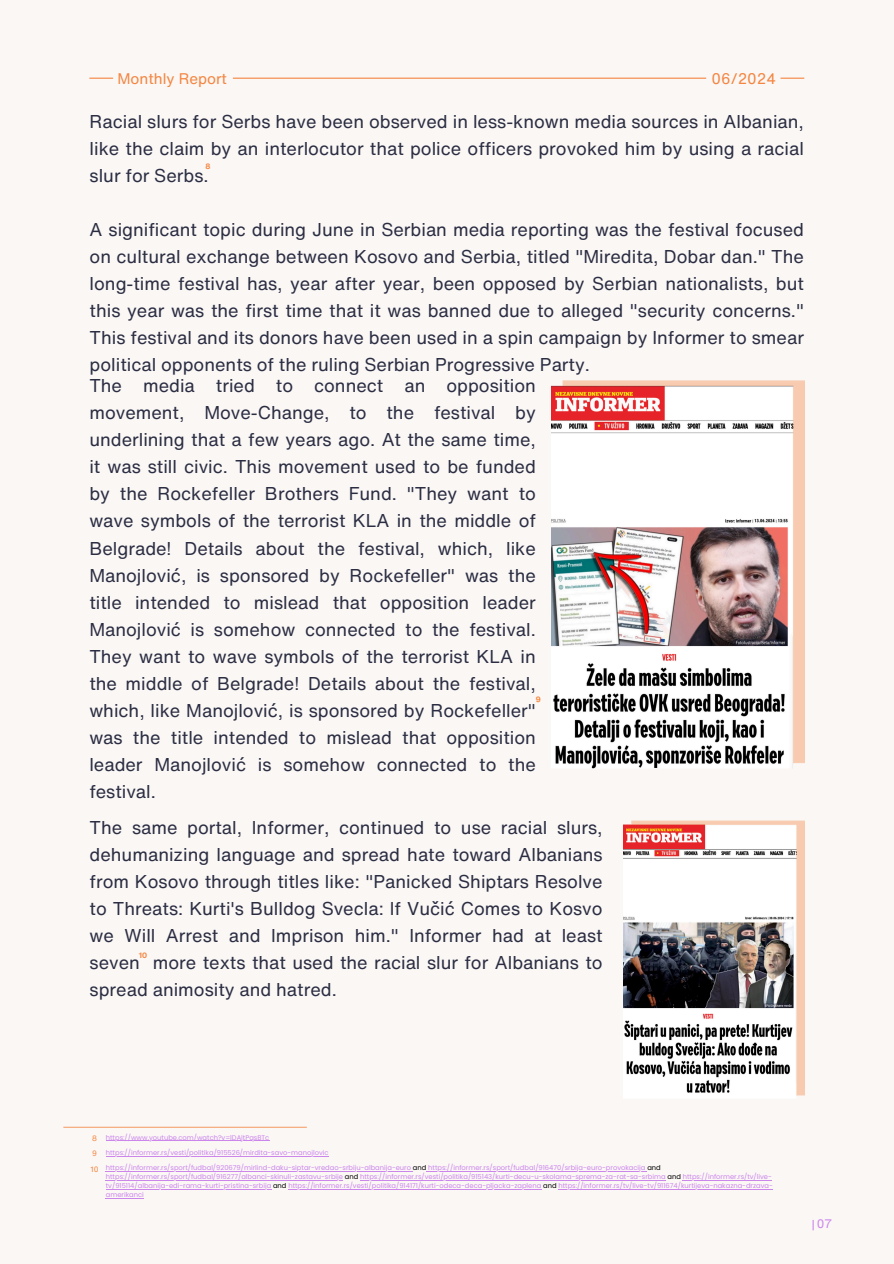
<style>
.page{position:relative;width:894px;height:1264px;background:#fff}
.page>*{position:absolute;margin:0;border:0;box-sizing:border-box;transform-origin:0 0}
.t1{font:18px/27px "Helvetica Now Text";color:#2b2d42;text-align:justify}
.t2{font:15px "Helvetica Now Text";color:#f5853f}
.t3{font:12px "Helvetica Now Text";color:#cc86eb}
.t4{font:700 7.5px "Helvetica Now Text";color:#f5853f}
.t5{font:7.5px "Helvetica Now Text";color:#f5853f}
.t6{font:6.75px/9px "Poppins";color:#cc86eb}
.s1{color:#000}
</style>
<div class="page">
<div style="left:0;top:0;width:893px;height:1263px;background:#faf7f5"></div>
<hr style="left:233px;top:78px;width:473px;height:1px;background:#f5853f">
<svg style="left:89px;top:78px;width:24px;height:1px"></svg>
<svg style="left:780px;top:78px;width:24px;height:1px"></svg>
<img style="left:551px;top:380px;width:253px;height:389px">
<img style="left:623px;top:820px;width:181px;height:276px">
<hr style="left:63px;top:1126px;width:244px;height:1px;background:#f5853f">
<hr style="left:106px;top:1140px;width:163px;height:1px;background:#cc86eb">
<hr style="left:106px;top:1155px;width:222px;height:1px;background:#cc86eb">
<hr style="left:106px;top:1170px;width:307px;height:1px;background:#cc86eb">
<hr style="left:426px;top:1170px;width:221px;height:1px;background:#cc86eb">
<hr style="left:106px;top:1179px;width:237px;height:1px;background:#cc86eb">
<hr style="left:360px;top:1179px;width:305px;height:1px;background:#cc86eb">
<hr style="left:682px;top:1179px;width:89px;height:1px;background:#cc86eb">
<hr style="left:106px;top:1188px;width:165px;height:1px;background:#cc86eb">
<hr style="left:288px;top:1188px;width:253px;height:1px;background:#cc86eb">
<hr style="left:558px;top:1188px;width:214px;height:1px;background:#cc86eb">
<hr style="left:106px;top:1197px;width:38px;height:1px;background:#cc86eb">
<h1 class="t2" style="left:117px;top:67px;width:111px">Monthly Report</h1>
<p class="t2" style="left:711px;top:67px;width:66px">06/2024</p>
<h1 class="t1" style="left:90px;top:108px;width:715px">Racial slurs for Serbs have been observed in less-known media sources in Albanian, like the claim by an interlocutor that police officers provoked him by using a racial slur for Serbs.</h1>
<p class="t4" style="left:205px;top:160px;width:6px">8</p>
<h1 class="t1" style="left:90px;top:216px;width:715px">A significant topic during June in Serbian media reporting was the festival focused on cultural exchange between Kosovo and Serbia, titled "Miredita, Dobar dan." The long-time festival has, year after year, been opposed by Serbian nationalists, but this year was the first time that it was banned due to alleged "security concerns." This festival and its donors have been used in a spin campaign by Informer to smear political opponents of the ruling Serbian Progressive Party.</h1>
<p class="t1" style="left:89px;top:372px;width:448px">The media tried to connect an opposition movement, Move-Change, to the festival by underlining that a few years ago. At the same time, it was still civic. This movement used to be funded by the Rockefeller Brothers Fund. "They want to wave symbols of the terrorist KLA in the middle of Belgrade! Details about the festival, which, like Manojlović, is sponsored by Rockefeller" was the title intended to mislead that opposition leader Manojlović is somehow connected to the festival.<br>They want to wave symbols of the terrorist KLA in the middle of Belgrade! Details about the festival, which, like Manojlović, is sponsored by Rockefeller" was the title intended to mislead that opposition leader Manojlović is somehow connected to the festival.</p>
<h1 class="t1" style="left:90px;top:814px;width:514px">The same portal, Informer, continued to use racial slurs, dehumanizing language and spread hate toward Albanians from Kosovo through titles like: "Panicked Shiptars Resolve to Threats: Kurti's Bulldog Svecla: If Vučić Comes to Kosvo we Will Arrest and Imprison him." Informer had at least seven more texts that used the racial slur for Albanians to spread animosity and hatred.</h1>
<p class="t4" style="left:535px;top:693px;width:6px">9</p>
<p class="t4" style="left:139px;top:949px;width:10px">10</p>
<p class="t5" style="left:92px;top:1132px;width:6px">8</p>
<p class="t6" style="left:106px;top:1133px;width:165px">https://www.youtube.com/watch?v=lDAjtPqsBTc</p>
<p class="t5" style="left:92px;top:1147px;width:6px">9</p>
<p class="t6" style="left:106px;top:1148px;width:224px">https://informer.rs/vesti/politika/915526/mirdita-savo-manojlovic</p>
<p class="t5" style="left:90px;top:1163px;width:10px">10</p>
<p class="t6" style="left:106px;top:1163px;width:668px">https://informer.rs/sport/fudbal/920679/mirlind-daku-siptar-vredao-srbiju-albanija-euro <span class="s1">and</span> https://informer.rs/sport/fudbal/916470/srbija-euro-provokacija <span class="s1">and </span>https://informer.rs/sport/fudbal/916277/albanci-skinuli-zastavu-srbije <span class="s1">and</span> https://informer.rs/vesti/politika/915143/kurti-decu-u-skolama-sprema-za-rat-sa-srbima <span class="s1">and</span> https://informer.rs/tv/live&shy;tv/915114/albanija-edi-rama-kurti-pristina-srbija <span class="s1">and</span> https://informer.rs/vesti/politika/914171/kurti-odeca-deca-pljacka-zaplena <span class="s1">and</span> https://informer.rs/tv/live-tv/911674/kurtijeva-nakazna-drzava&shy;amerikanci</p>
<p class="t3" style="left:816px;top:1214px;width:17px">07</p>
</div>
